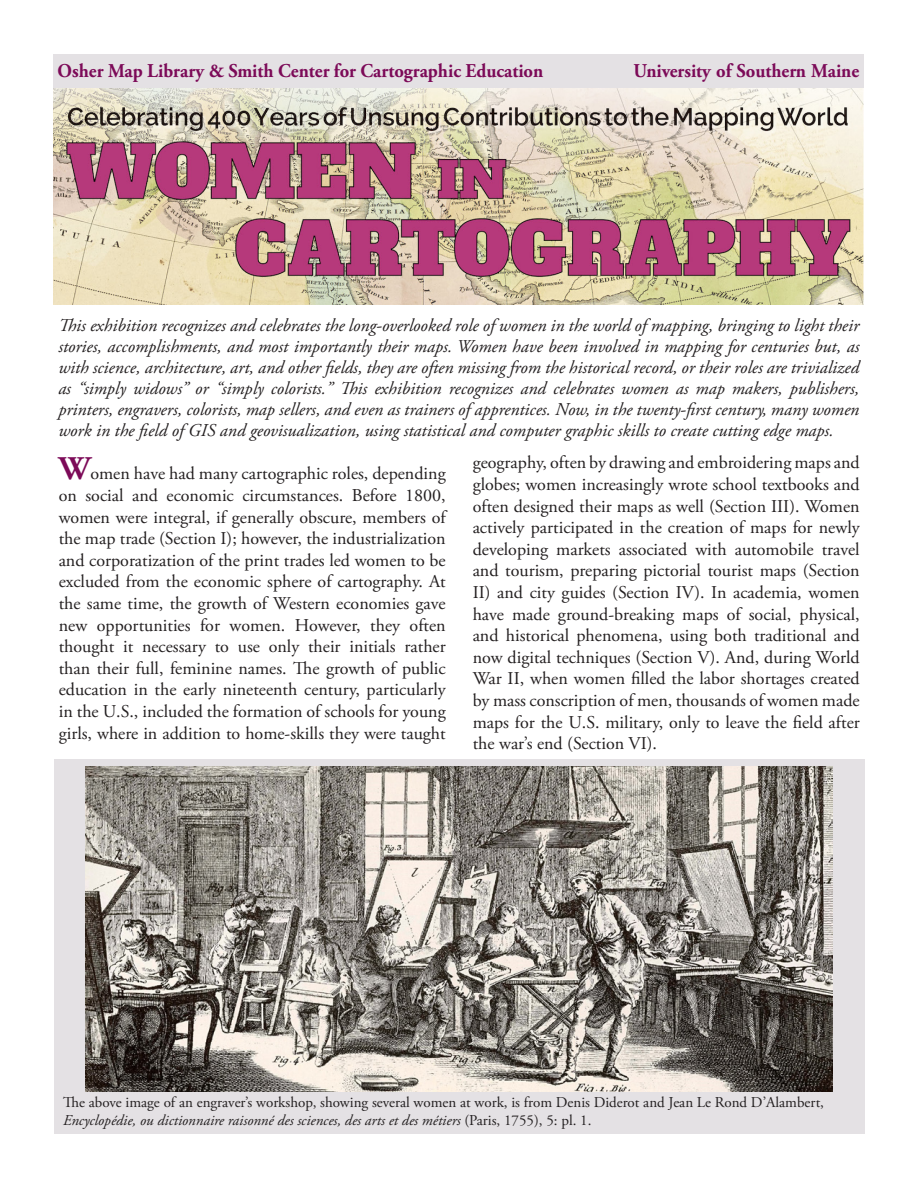
<style>
.page{position:relative;width:918px;height:1188px;background:#fff}
.page>*{position:absolute;margin:0;border:0;box-sizing:border-box;transform-origin:0 0}
.t1{font:700 19.5px "Adobe Garamond Pro";color:#7c0a58;scale:.95 1}
.t2{font:18px/21.6px "Adobe Garamond Pro";color:#231f20;text-align:justify}
.t3{font:italic 18px/21px "Adobe Garamond Pro";color:#231f20;text-align:justify}
.t4{font:15px/18px "Adobe Garamond Pro";color:#231f20}
.s1{font-weight:700;font-size:33px;color:#7c0a58}
.s2{font-style:italic}
</style>
<div class="page">
<div style="left:53px;top:54px;width:811px;height:35px;background:#e4e1e4"></div>
<div style="left:54px;top:760px;width:810px;height:374px;background:#e4e1e4"></div>
<img style="left:85px;top:767px;width:747px;height:325px">
<img style="left:53px;top:89px;width:811px;height:216px">
<p class="t1" style="left:58px;top:60px;width:513px">Osher Map Library &amp; Smith Center for Cartographic Education</p>
<p class="t1" style="left:633px;top:60px;width:239px">University of Southern Maine</p>
<p class="t3" style="left:58px;top:315px;width:803px">This exhibition recognizes and celebrates the long-overlooked role of women in the world of mapping, bringing to light their stories, accomplishments, and most importantly their maps. Women have been involved in mapping for centuries but, as with science, architecture, art, and other fields, they are often missing from the historical record, or their roles are trivialized as “simply widows” or “simply colorists.” This exhibition recognizes and celebrates women as map makers, publishers, printers, engravers, colorists, map sellers, and even as trainers of apprentices. Now, in the twenty-first century, many women work in the field of GIS and geovisualization, using statistical and computer graphic skills to create cutting edge maps.</p>
<p class="t2" style="left:59px;top:463px;width:389px"><span class="s1">W</span>omen have had many cartographic roles, depending on social and economic circumstances. Before 1800, women were integral, if generally obscure, members of the map trade (Section I); however, the industrialization and corporatization of the print trades led women to be excluded from the economic sphere of cartography. At the same time, the growth of Western economies gave new opportunities for women. However, they often thought it necessary to use only their initials rather than their full, feminine names. The growth of public education in the early nineteenth century, particularly in the U.S., included the formation of schools for young girls, where in addition to home-skills they were taught</p>
<p class="t2" style="left:473px;top:453px;width:389px">geography, often by drawing and embroidering maps and globes; women increasingly wrote school textbooks and often designed their maps as well (Section III). Women actively participated in the creation of maps for newly developing markets associated with automobile travel and tourism, preparing pictorial tourist maps (Section II) and city guides (Section IV). In academia, women have made ground-breaking maps of social, physical, and historical phenomena, using both traditional and now digital techniques (Section V). And, during World War II, when women filled the labor shortages created by mass conscription of men, thousands of women made maps for the U.S. military, only to leave the field after the war’s end (Section VI).</p>
<p class="t4" style="left:63px;top:1094px;width:762px">The above image of an engraver’s workshop, showing several women at work, is from Denis Diderot and Jean Le Rond D’Alambert,<br><span class="s2">Encyclopédie, ou dictionnaire raisonné des sciences, des arts et des métiers</span> (Paris, 1755), 5: pl. 1.</p>
</div>
